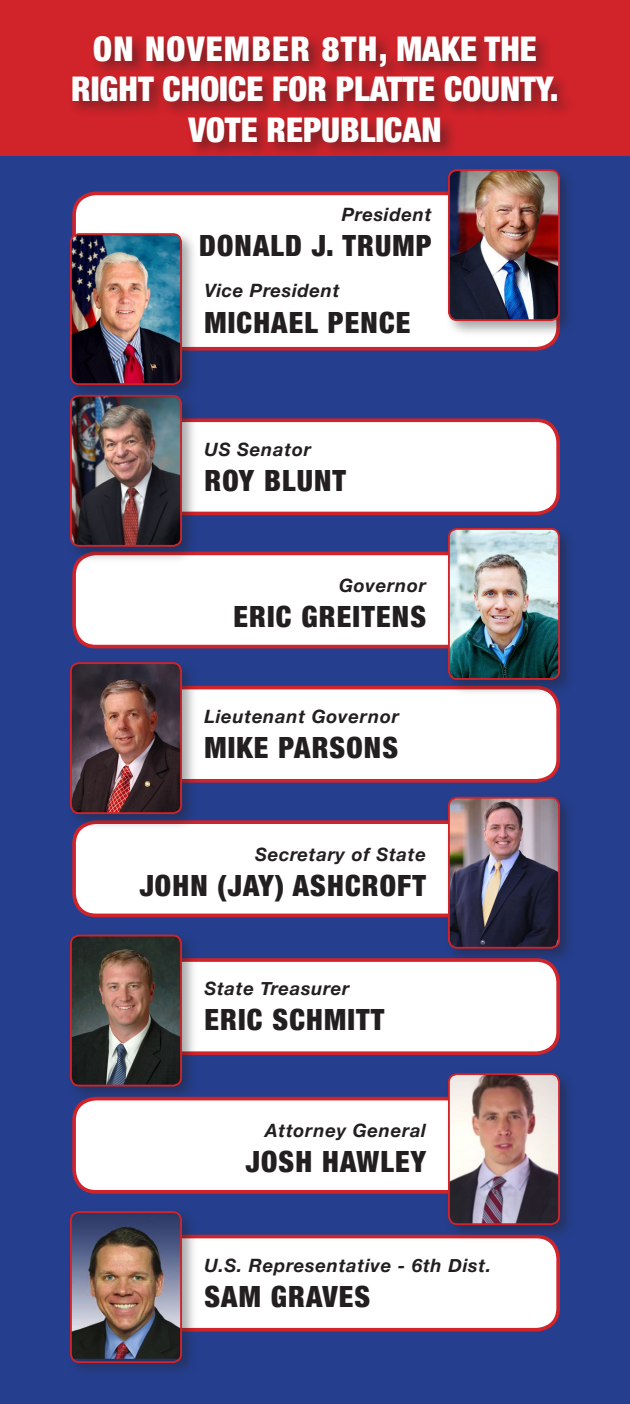
<style>
.page{position:relative;width:630px;height:1404px;background:#253f8e}
.page>*{position:absolute;margin:0;border:0;box-sizing:border-box;transform-origin:0 0}
.t1{font:900 condensed 34px/40.8px "Helvetica Neue";color:#fff;text-align:center}
.t2{font:900 condensed 29.2px "Helvetica Neue";letter-spacing:.04em;color:#231f20}
.t3{font:italic 700 18.4px "Helvetica Neue";letter-spacing:.04em;color:#231f20}
</style>
<div class="page">
<div style="left:74px;top:420px;width:484px;height:93px;background:#fff;border-radius:22px"></div>
<div style="left:72px;top:418px;width:488px;height:97px;border:4px solid #d1232a;border-radius:22px"></div>
<div style="left:74px;top:688px;width:484px;height:93px;background:#fff;border-radius:22px"></div>
<div style="left:72px;top:686px;width:488px;height:97px;border:4px solid #d1232a;border-radius:22px"></div>
<div style="left:74px;top:553px;width:484px;height:94px;background:#fff;border-radius:22px"></div>
<div style="left:72px;top:552px;width:488px;height:96px;border:4px solid #d1232a;border-radius:22px"></div>
<div style="left:74px;top:822px;width:484px;height:93px;background:#fff;border-radius:22px"></div>
<div style="left:72px;top:820px;width:488px;height:97px;border:4px solid #d1232a;border-radius:22px"></div>
<div style="left:66px;top:391px;width:132px;height:173px;background:#231f20;opacity:.4"></div>
<img style="left:71px;top:402px;width:110px;height:144px">
<div style="left:70px;top:395px;width:112px;height:152px;border:2px solid #d1232a;border-radius:8px"></div>
<div style="left:66px;top:658px;width:132px;height:173px;background:#231f20;opacity:.4"></div>
<img style="left:71px;top:663px;width:110px;height:150px">
<div style="left:70px;top:662px;width:112px;height:152px;border:2px solid #d1232a;border-radius:8px"></div>
<div style="left:444px;top:524px;width:132px;height:173px;background:#231f20;opacity:.4"></div>
<img style="left:449px;top:529px;width:110px;height:150px">
<div style="left:448px;top:528px;width:112px;height:152px;border:2px solid #d1232a;border-radius:8px"></div>
<div style="left:444px;top:793px;width:132px;height:172px;background:#231f20;opacity:.4"></div>
<img style="left:449px;top:798px;width:110px;height:150px">
<div style="left:448px;top:797px;width:112px;height:152px;border:2px solid #d1232a;border-radius:8px"></div>
<div style="left:74px;top:193px;width:484px;height:156px;background:#fff;border-radius:22px"></div>
<div style="left:72px;top:192px;width:488px;height:159px;border:4px solid #d1232a;border-radius:22px"></div>
<div style="left:66px;top:229px;width:132px;height:173px;background:#231f20;opacity:.4"></div>
<img style="left:71px;top:234px;width:110px;height:150px">
<div style="left:70px;top:233px;width:112px;height:152px;border:2px solid #d1232a;border-radius:8px"></div>
<div style="left:444px;top:165px;width:132px;height:173px;background:#231f20;opacity:.4"></div>
<img style="left:449px;top:170px;width:110px;height:150px">
<div style="left:448px;top:169px;width:112px;height:152px;border:2px solid #d1232a;border-radius:8px"></div>
<div style="left:74px;top:960px;width:484px;height:93px;background:#fff;border-radius:22px"></div>
<div style="left:72px;top:958px;width:488px;height:97px;border:4px solid #d1232a;border-radius:22px"></div>
<div style="left:66px;top:931px;width:132px;height:172px;background:#231f20;opacity:.4"></div>
<img style="left:71px;top:936px;width:110px;height:150px">
<div style="left:70px;top:935px;width:112px;height:152px;border:2px solid #d1232a;border-radius:8px"></div>
<div style="left:74px;top:1237px;width:484px;height:93px;background:#fff;border-radius:22px"></div>
<div style="left:72px;top:1235px;width:488px;height:97px;border:4px solid #d1232a;border-radius:22px"></div>
<div style="left:66px;top:1207px;width:132px;height:173px;background:#231f20;opacity:.4"></div>
<img style="left:71px;top:1212px;width:110px;height:147px">
<div style="left:70px;top:1211px;width:112px;height:152px;border:2px solid #d1232a;border-radius:8px"></div>
<div style="left:74px;top:1099px;width:484px;height:93px;background:#fff;border-radius:22px"></div>
<div style="left:72px;top:1097px;width:488px;height:97px;border:4px solid #d1232a;border-radius:22px"></div>
<div style="left:444px;top:1069px;width:132px;height:173px;background:#231f20;opacity:.4"></div>
<img style="left:449px;top:1074px;width:110px;height:150px">
<div style="left:448px;top:1073px;width:112px;height:152px;border:2px solid #d1232a;border-radius:8px"></div>
<div style="left:0;top:0;width:630px;height:156px;background:#d1232a"></div>
<div style="left:69px;top:33px;width:504px;height:126px;background:#231f20;opacity:.5"></div>
<h1 class="t1" style="left:71px;top:28px;width:489px">ON NOVEMBER 8TH, MAKE THE<br>RIGHT CHOICE FOR PLATTE COUNTY.<br>VOTE REPUBLICAN</h1>
<p class="t3" style="left:342px;top:203px;width:91px">President</p>
<h2 class="t2" style="left:199px;top:228px;width:234px">DONALD J. TRUMP</h2>
<p class="t3" style="left:204px;top:280px;width:137px">Vice President</p>
<h2 class="t2" style="left:204px;top:304px;width:208px">MICHAEL PENCE</h2>
<p class="t3" style="left:204px;top:438px;width:108px">US Senator</p>
<h2 class="t2" style="left:204px;top:462px;width:143px">ROY BLUNT</h2>
<p class="t3" style="left:339px;top:574px;width:88px">Governor</p>
<h2 class="t2" style="left:233px;top:598px;width:194px">ERIC GREITENS</h2>
<p class="t3" style="left:204px;top:705px;width:196px">Lieutenant Governor</p>
<h2 class="t2" style="left:204px;top:730px;width:195px">MIKE PARSONS</h2>
<p class="t3" style="left:255px;top:843px;width:172px">Secretary of State</p>
<h2 class="t2" style="left:140px;top:867px;width:288px">JOHN (JAY) ASHCROFT</h2>
<p class="t3" style="left:204px;top:977px;width:146px">State Treasurer</p>
<h2 class="t2" style="left:204px;top:1002px;width:182px">ERIC SCHMITT</h2>
<p class="t3" style="left:265px;top:1119px;width:162px">Attorney General</p>
<h2 class="t2" style="left:246px;top:1144px;width:182px">JOSH HAWLEY</h2>
<p class="t3" style="left:204px;top:1254px;width:288px">U.S. Representative - 6th Dist.</p>
<h2 class="t2" style="left:204px;top:1279px;width:167px">SAM GRAVES</h2>
</div>
